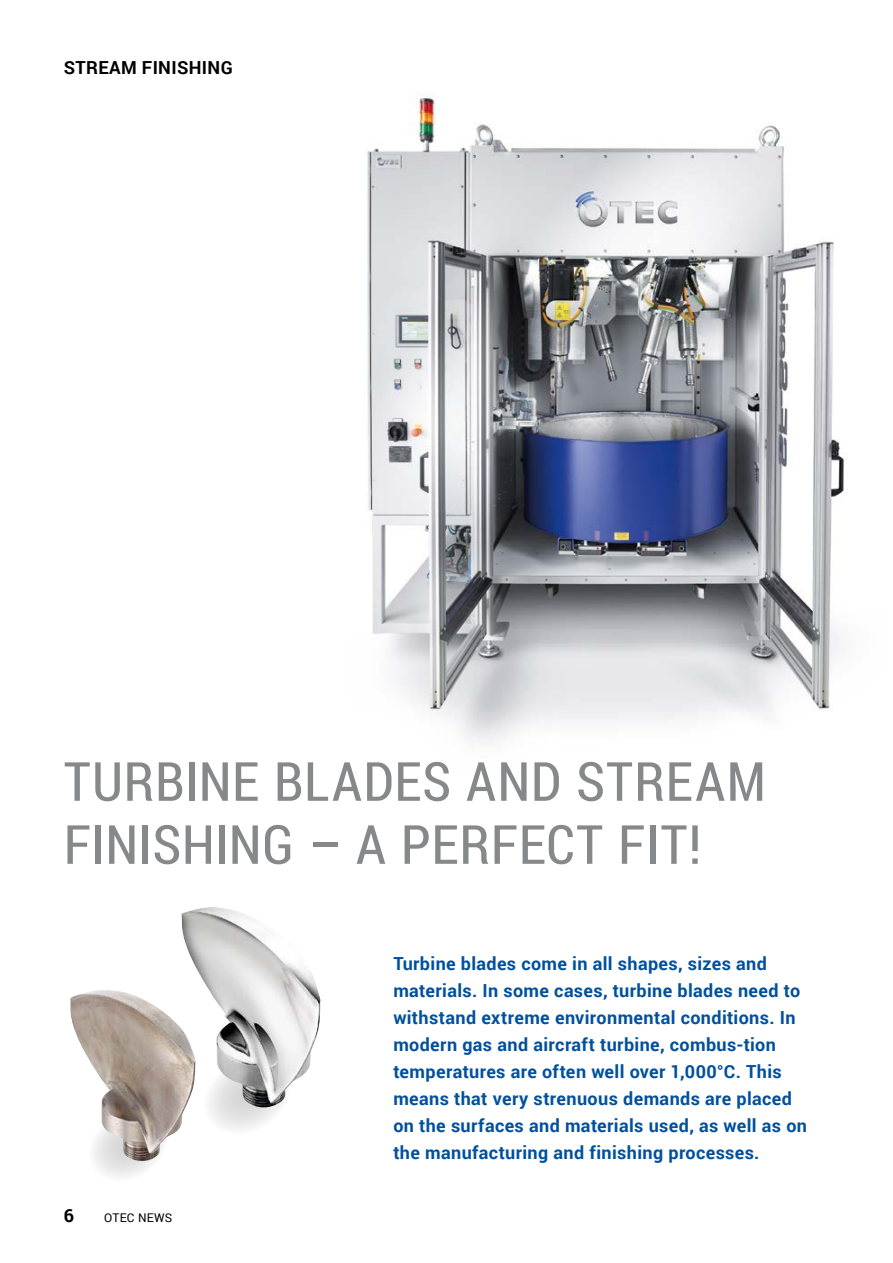
<style>
.page{position:relative;width:893px;height:1263px;background:#fff}
.page>*{position:absolute;margin:0;border:0;box-sizing:border-box;transform-origin:0 0}
.t1{font:54px/63px "Roboto Condensed";letter-spacing:.015em;color:#868889}
.t2{font:700 18px/27px "Roboto";letter-spacing:.02em;color:#00509e}
.t3{font:700 18px "Roboto";letter-spacing:.02em;color:#000}
.t4{font:12px "Roboto";letter-spacing:.02em;color:#000}
</style>
<div class="page">
<img style="left:366px;top:92px;width:478px;height:651px">
<svg style="left:211px;top:1111px;width:65px;height:19px"></svg>
<svg style="left:96px;top:1162px;width:57px;height:15px"></svg>
<img style="left:70px;top:990px;width:114px;height:172px">
<img style="left:181px;top:907px;width:140px;height:204px">
<p class="t3" style="left:64px;top:55px;width:170px">STREAM FINISHING</p>
<h1 class="t1" style="left:64px;top:748px;width:703px">TURBINE BLADES AND STREAM<br>FINISHING – A PERFECT FIT!</h1>
<p class="t3" style="left:64px;top:1203px;width:12px">6</p>
<p class="t4" style="left:104px;top:1210px;width:70px">OTEC NEWS</p>
<p class="t2" style="left:393px;top:950px;width:415px">Turbine blades come in all shapes, sizes and materials. In some cases, turbine blades need to withstand extreme environmental conditions. In modern gas and aircraft turbine, combus-tion temperatures are often well over 1,000°C. This means that very strenuous demands are placed on the surfaces and materials used, as well as on the manufacturing and finishing processes.</p>
</div>
